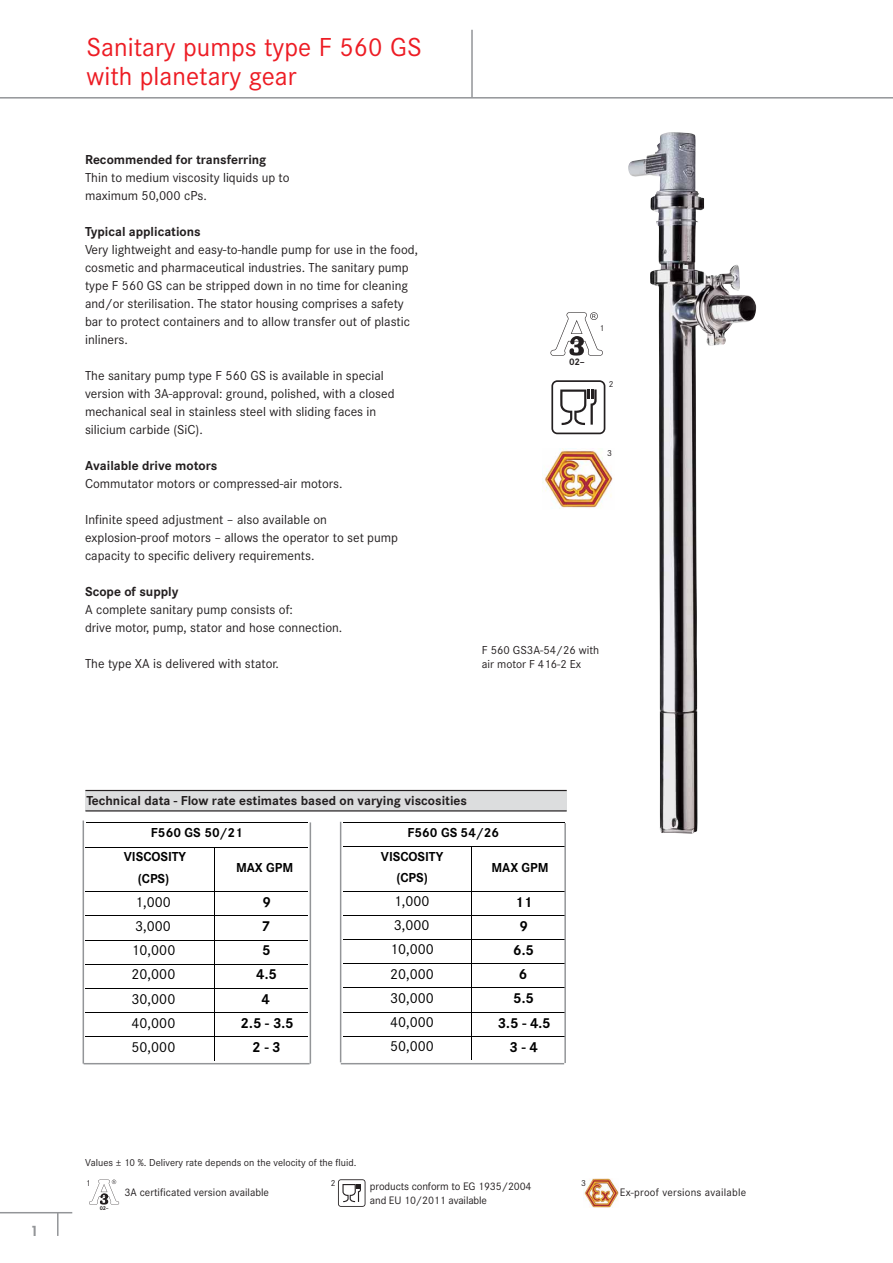
<style>
.page{position:relative;width:893px;height:1263px;background:#fff}
.page>*{position:absolute;margin:0;border:0;box-sizing:border-box;transform-origin:0 0}
.t1{font:27px/28.5px "Corporate S";color:#ed1c24}
.t2{font:15px/24.2px "Corporate S";letter-spacing:.005em;color:#000}
.t3{font:700 15px/24.2px "Corporate S";color:#000;text-align:center}
.t4{font:13.5px/18px "Corporate S";color:#231f20}
.t5{font:700 13.5px "Corporate S";color:#231f20}
.t6{font:700 13.5px/24px "Corporate S";letter-spacing:-.005em;color:#000}
.t7{font:800 13.5px "Futura Std";color:#939598}
.t8{font:12px/14.4px "Corporate S";color:#231f20}
.t9{font:11.25px/13.5px "Corporate S";color:#231f20}
.t10{font:11.25px "Corporate S";letter-spacing:.02em;color:#231f20}
.t11{font:10.5px "Corporate S";color:#231f20}
.t12{font:700 9.75px "Corporate S";color:#231f20}
.t13{font:9px "Corporate S";color:#231f20}
.t14{font:700 5.7px "Corporate S";color:#231f20}
</style>
<div class="page">
<hr style="left:0;top:1212px;width:72px;height:1px;background:#939598">
<hr style="left:57px;top:1213px;width:2px;height:23px;background:#939598">
<hr style="left:0;top:97px;width:893px;height:2px;background:#939598">
<hr style="left:471px;top:30px;width:2px;height:68px;background:#939598">
<img style="left:628px;top:133px;width:128px;height:701px">
<svg style="left:551px;top:380px;width:54px;height:54px"></svg>
<svg style="left:550px;top:312px;width:53px;height:44px"></svg>
<img style="left:543px;top:449px;width:70px;height:60px">
<svg style="left:338px;top:1179px;width:27px;height:28px"></svg>
<img style="left:584px;top:1178px;width:35px;height:30px">
<svg style="left:89px;top:1179px;width:30px;height:26px"></svg>
<div style="left:85px;top:790px;width:482px;height:21px;background:#dcddde"></div>
<hr style="left:340px;top:822px;width:1px;height:240px;background:#939598">
<hr style="left:85px;top:790px;width:482px;height:1px;background:#231f20">
<hr style="left:85px;top:811px;width:482px;height:1px;background:#231f20">
<hr style="left:343px;top:822px;width:221px;height:1px;background:#000">
<hr style="left:343px;top:846px;width:128px;height:1px;background:#000">
<hr style="left:472px;top:846px;width:92px;height:1px;background:#000">
<hr style="left:471px;top:847px;width:1px;height:44px;background:#000">
<hr style="left:343px;top:891px;width:128px;height:1px;background:#000">
<hr style="left:472px;top:891px;width:92px;height:1px;background:#000">
<hr style="left:343px;top:915px;width:128px;height:1px;background:#000">
<hr style="left:472px;top:915px;width:92px;height:1px;background:#000">
<hr style="left:343px;top:939px;width:128px;height:1px;background:#000">
<hr style="left:472px;top:939px;width:92px;height:1px;background:#000">
<hr style="left:343px;top:963px;width:128px;height:1px;background:#000">
<hr style="left:472px;top:963px;width:92px;height:1px;background:#000">
<hr style="left:343px;top:987px;width:128px;height:1px;background:#000">
<hr style="left:472px;top:987px;width:92px;height:1px;background:#000">
<hr style="left:343px;top:1012px;width:128px;height:1px;background:#000">
<hr style="left:472px;top:1012px;width:92px;height:1px;background:#000">
<hr style="left:343px;top:1036px;width:128px;height:1px;background:#000">
<hr style="left:472px;top:1036px;width:92px;height:1px;background:#000">
<svg style="left:471px;top:891px;width:1px;height:169px"></svg>
<hr style="left:564px;top:823px;width:2px;height:240px;background:#939598">
<hr style="left:341px;top:1063px;width:223px;height:1px;background:#939598">
<hr style="left:86px;top:822px;width:221px;height:1px;background:#000">
<hr style="left:86px;top:847px;width:128px;height:1px;background:#000">
<hr style="left:215px;top:847px;width:92px;height:1px;background:#000">
<hr style="left:214px;top:847px;width:1px;height:44px;background:#000">
<hr style="left:86px;top:891px;width:128px;height:1px;background:#000">
<hr style="left:215px;top:891px;width:92px;height:1px;background:#000">
<hr style="left:86px;top:916px;width:128px;height:1px;background:#000">
<hr style="left:215px;top:916px;width:92px;height:1px;background:#000">
<hr style="left:86px;top:940px;width:128px;height:1px;background:#000">
<hr style="left:215px;top:940px;width:92px;height:1px;background:#000">
<hr style="left:86px;top:964px;width:128px;height:1px;background:#000">
<hr style="left:215px;top:964px;width:92px;height:1px;background:#000">
<hr style="left:86px;top:988px;width:128px;height:1px;background:#000">
<hr style="left:215px;top:988px;width:92px;height:1px;background:#000">
<hr style="left:86px;top:1012px;width:128px;height:1px;background:#000">
<hr style="left:215px;top:1012px;width:92px;height:1px;background:#000">
<hr style="left:86px;top:1036px;width:128px;height:1px;background:#000">
<hr style="left:215px;top:1036px;width:92px;height:1px;background:#000">
<svg style="left:214px;top:891px;width:1px;height:169px"></svg>
<hr style="left:84px;top:1063px;width:226px;height:1px;background:#939598">
<hr style="left:82px;top:820px;width:2px;height:243px;background:#939598">
<hr style="left:310px;top:822px;width:1px;height:242px;background:#939598">
<h1 class="t1" style="left:87px;top:33px;width:337px">Sanitary pumps type F 560 GS with planetary gear</h1>
<p class="t5" style="left:85px;top:151px;width:183px">Recommended for transferring</p>
<p class="t4" style="left:85px;top:168px;width:206px">Thin to medium viscosity liquids up to maximum 50,000 cPs.</p>
<p class="t5" style="left:85px;top:223px;width:117px">Typical applications</p>
<p class="t4" style="left:85px;top:240px;width:334px">Very lightweight and easy-to-handle pump for use in the food, cosmetic and pharmaceutical industries. The sanitary pump type F 560 GS can be stripped down in no time for cleaning and/or sterilisation. The stator housing comprises a safety bar to protect containers and to allow transfer out of plastic inliners.</p>
<p class="t4" style="left:85px;top:366px;width:311px">The sanitary pump type F 560 GS is available in special version with 3A-approval: ground, polished, with a closed mechanical seal in stainless steel with sliding faces in silicium carbide (SiC).</p>
<p class="t5" style="left:85px;top:457px;width:134px">Available drive motors</p>
<p class="t4" style="left:85px;top:474px;width:259px">Commutator motors or compressed-air motors.</p>
<p class="t4" style="left:85px;top:510px;width:314px">Infinite speed adjustment – also available on explosion-proof motors – allows the operator to set pump capacity to specific delivery requirements.</p>
<p class="t5" style="left:85px;top:583px;width:95px">Scope of supply</p>
<p class="t4" style="left:85px;top:600px;width:259px">A complete sanitary pump consists of:<br>drive motor, pump, stator and hose connection.</p>
<p class="t4" style="left:85px;top:654px;width:195px">The type XA is delivered with stator.</p>
<p class="t12" style="left:569px;top:356px;width:17px">02–</p>
<p class="t13" style="left:600px;top:323px;width:6px">1</p>
<p class="t13" style="left:609px;top:379px;width:6px">2</p>
<p class="t13" style="left:607px;top:448px;width:6px">3</p>
<p class="t8" style="left:482px;top:642px;width:119px">F 560 GS3A-54/26 with air motor F 416-2 Ex</p>
<p class="t7" style="left:31px;top:1224px;width:9px">1</p>
<p class="t5" style="left:86px;top:793px;width:382px">Technical data - Flow rate estimates based on varying viscosities</p>
<p class="t6" style="left:124px;top:820px;width:121px;line-height:24.5px;text-indent:27px">F560 GS 50/21<br>VISCOSITY</p>
<p class="t6" style="left:138px;top:867px;width:33px">(CPS)</p>
<p class="t6" style="left:381px;top:821px;width:120px;text-indent:26px">F560 GS 54/26<br>VISCOSITY</p>
<p class="t6" style="left:491px;top:856px;width:59px">MAX GPM</p>
<p class="t3" style="left:498px;top:890px;width:55px">11<br>9<br>6.5<br>6<br>5.5<br>3.5 - 4.5<br>3 - 4</p>
<p class="t6" style="left:236px;top:856px;width:59px">MAX GPM</p>
<p class="t6" style="left:396px;top:866px;width:33px">(CPS)</p>
<p class="t2" style="left:390px;top:889px;width:45px">1,000<br>3,000<br>10,000<br>20,000<br>30,000<br>40,000<br>50,000</p>
<p class="t2" style="left:135px;top:890px;width:37px">1,000</p>
<p class="t3" style="left:262px;top:890px;width:10px">9</p>
<p class="t2" style="left:135px;top:914px;width:37px">3,000</p>
<p class="t3" style="left:262px;top:914px;width:10px">7</p>
<p class="t2" style="left:131px;top:938px;width:45px">10,000</p>
<p class="t3" style="left:262px;top:939px;width:10px">5</p>
<p class="t2" style="left:131px;top:962px;width:45px">20,000</p>
<p class="t3" style="left:256px;top:963px;width:22px">4.5</p>
<p class="t2" style="left:131px;top:986px;width:45px">30,000</p>
<p class="t3" style="left:262px;top:987px;width:10px">4</p>
<p class="t2" style="left:131px;top:1011px;width:45px">40,000</p>
<p class="t3" style="left:241px;top:1011px;width:55px">2.5 - 3.5</p>
<p class="t2" style="left:131px;top:1035px;width:45px">50,000</p>
<p class="t3" style="left:252px;top:1035px;width:30px">2 - 3</p>
<p class="t11" style="left:85px;top:1157px;width:273px">Values ± 10 %. Delivery rate depends on the velocity of the fluid.</p>
<p class="t14" style="left:100px;top:1204px;width:11px">02–</p>
<p class="t13" style="left:331px;top:1178px;width:6px">2</p>
<p class="t13" style="left:86px;top:1178px;width:6px">1</p>
<p class="t9" style="left:370px;top:1180px;width:163px">products conform to EG 1935/2004 and EU 10/2011 available</p>
<p class="t9" style="left:125px;top:1186px;width:146px">3A certificated version available</p>
<p class="t13" style="left:581px;top:1178px;width:6px">3</p>
<p class="t10" style="left:620px;top:1186px;width:128px">Ex-proof versions available</p>
</div>
